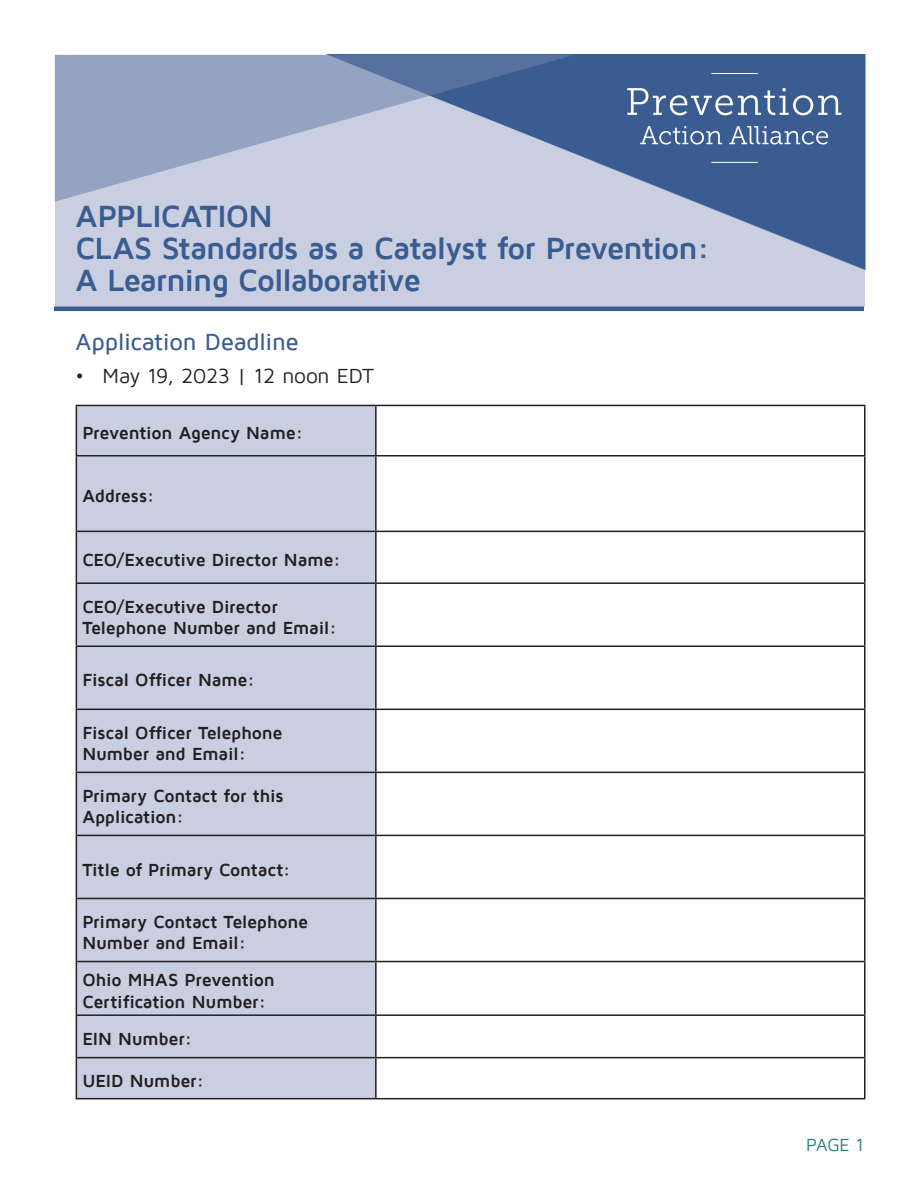
<style>
.page{position:relative;width:918px;height:1188px;background:#fff}
.page>*{position:absolute;margin:0;border:0;box-sizing:border-box;transform-origin:0 0}
.t1{font:700 31.5px "Maven Pro";letter-spacing:-.035em;color:#3a5c90}
.t2{font:500 24px "Maven Pro";letter-spacing:-.015em;color:#3a5c90}
.t3{font:21px "Maven Pro";letter-spacing:-.02em;color:#231f20}
.t4{font:700 18px "Maven Pro";letter-spacing:-.015em;color:#231f20}
.t5{font:18px "Maven Pro";color:#247e75}
</style>
<div class="page">
<div style="left:55px;top:55px;width:810px;height:252px;background:#c9cfe1"></div>
<svg style="left:326px;top:54px;width:540px;height:216px;fill:#3a5c90"></svg>
<svg style="left:55px;top:55px;width:519px;height:147px"></svg>
<hr style="left:54px;top:307px;width:810px;height:4px;background:#3a5c90">
<svg style="left:627px;top:88px;width:214px;height:27px;background:#6580a8"></svg>
<svg style="left:640px;top:126px;width:82px;height:19px;background:#6580a8"></svg>
<svg style="left:729px;top:126px;width:99px;height:19px;background:#6882aa"></svg>
<hr style="left:711px;top:73px;width:47px;height:1px;background:#fff">
<hr style="left:711px;top:162px;width:47px;height:1px;background:#fff">
<div style="left:77px;top:406px;width:298px;height:692px;background:#c9cfe1"></div>
<hr style="left:76px;top:405px;width:300px;height:1px;background:#231f20">
<hr style="left:76px;top:406px;width:1px;height:49px;background:#231f20">
<hr style="left:376px;top:405px;width:490px;height:1px;background:#231f20">
<hr style="left:375px;top:406px;width:2px;height:49px;background:#231f20">
<hr style="left:864px;top:406px;width:2px;height:49px;background:#231f20">
<hr style="left:76px;top:455px;width:300px;height:2px;background:#231f20">
<hr style="left:76px;top:457px;width:1px;height:74px;background:#231f20">
<hr style="left:376px;top:455px;width:490px;height:2px;background:#231f20">
<hr style="left:375px;top:457px;width:2px;height:74px;background:#231f20">
<hr style="left:864px;top:457px;width:2px;height:74px;background:#231f20">
<hr style="left:76px;top:531px;width:300px;height:1px;background:#231f20">
<hr style="left:76px;top:532px;width:1px;height:50px;background:#231f20">
<hr style="left:376px;top:531px;width:490px;height:1px;background:#231f20">
<hr style="left:375px;top:532px;width:2px;height:50px;background:#231f20">
<hr style="left:864px;top:532px;width:2px;height:50px;background:#231f20">
<hr style="left:76px;top:582px;width:300px;height:2px;background:#231f20">
<hr style="left:76px;top:584px;width:1px;height:62px;background:#231f20">
<hr style="left:376px;top:582px;width:490px;height:2px;background:#231f20">
<hr style="left:375px;top:584px;width:2px;height:62px;background:#231f20">
<hr style="left:864px;top:584px;width:2px;height:62px;background:#231f20">
<hr style="left:76px;top:646px;width:300px;height:1px;background:#231f20">
<hr style="left:76px;top:647px;width:1px;height:62px;background:#231f20">
<hr style="left:376px;top:646px;width:490px;height:1px;background:#231f20">
<hr style="left:375px;top:647px;width:2px;height:62px;background:#231f20">
<hr style="left:864px;top:647px;width:2px;height:62px;background:#231f20">
<hr style="left:76px;top:709px;width:300px;height:1px;background:#231f20">
<hr style="left:76px;top:710px;width:1px;height:62px;background:#231f20">
<hr style="left:376px;top:709px;width:490px;height:1px;background:#231f20">
<hr style="left:375px;top:710px;width:2px;height:62px;background:#231f20">
<hr style="left:864px;top:710px;width:2px;height:62px;background:#231f20">
<hr style="left:76px;top:772px;width:300px;height:1px;background:#231f20">
<hr style="left:76px;top:773px;width:1px;height:62px;background:#231f20">
<hr style="left:376px;top:772px;width:490px;height:1px;background:#231f20">
<hr style="left:375px;top:773px;width:2px;height:62px;background:#231f20">
<hr style="left:864px;top:773px;width:2px;height:62px;background:#231f20">
<hr style="left:76px;top:835px;width:300px;height:1px;background:#231f20">
<hr style="left:76px;top:836px;width:1px;height:62px;background:#231f20">
<hr style="left:376px;top:835px;width:490px;height:1px;background:#231f20">
<hr style="left:375px;top:836px;width:2px;height:62px;background:#231f20">
<hr style="left:864px;top:836px;width:2px;height:62px;background:#231f20">
<hr style="left:76px;top:898px;width:300px;height:1px;background:#231f20">
<hr style="left:76px;top:899px;width:1px;height:62px;background:#231f20">
<hr style="left:376px;top:898px;width:490px;height:1px;background:#231f20">
<hr style="left:375px;top:899px;width:2px;height:62px;background:#231f20">
<hr style="left:864px;top:899px;width:2px;height:62px;background:#231f20">
<hr style="left:76px;top:961px;width:300px;height:1px;background:#231f20">
<hr style="left:76px;top:962px;width:1px;height:52px;background:#231f20">
<hr style="left:376px;top:961px;width:490px;height:1px;background:#231f20">
<hr style="left:375px;top:962px;width:2px;height:52px;background:#231f20">
<hr style="left:864px;top:962px;width:2px;height:52px;background:#231f20">
<hr style="left:76px;top:1014px;width:300px;height:2px;background:#231f20">
<hr style="left:76px;top:1016px;width:1px;height:41px;background:#231f20">
<hr style="left:376px;top:1014px;width:490px;height:2px;background:#231f20">
<hr style="left:375px;top:1016px;width:2px;height:41px;background:#231f20">
<hr style="left:864px;top:1016px;width:2px;height:41px;background:#231f20">
<hr style="left:76px;top:1057px;width:300px;height:1px;background:#231f20">
<hr style="left:76px;top:1058px;width:1px;height:40px;background:#231f20">
<hr style="left:376px;top:1057px;width:490px;height:1px;background:#231f20">
<hr style="left:375px;top:1058px;width:2px;height:40px;background:#231f20">
<hr style="left:864px;top:1058px;width:2px;height:40px;background:#231f20">
<hr style="left:76px;top:1098px;width:300px;height:1px;background:#231f20">
<hr style="left:376px;top:1098px;width:490px;height:1px;background:#231f20">
<p class="t1" style="left:76px;top:200px;width:199px">APPLICATION</p>
<p class="t1" style="left:76px;top:232px;width:636px">CLAS Standards as a Catalyst for Prevention:</p>
<p class="t1" style="left:76px;top:264px;width:347px">A Learning Collaborative</p>
<p class="t2" style="left:76px;top:329px;width:225px">Application Deadline</p>
<p class="t3" style="left:76px;top:365px;width:300px">• May 19, 2023 | 12 noon EDT</p>
<p class="t4" style="left:82px;top:424px;width:222px">Prevention Agency Name:</p>
<p class="t4" style="left:82px;top:487px;width:73px">Address:</p>
<p class="t4" style="left:82px;top:550px;width:260px">CEO/Executive Director Name:</p>
<p class="t4" style="left:82px;top:597px;width:197px">CEO/Executive Director</p>
<p class="t4" style="left:82px;top:619px;width:256px">Telephone Number and Email:</p>
<p class="t4" style="left:82px;top:671px;width:174px">Fiscal Officer Name:</p>
<p class="t4" style="left:82px;top:723px;width:202px">Fiscal Officer Telephone</p>
<p class="t4" style="left:82px;top:745px;width:165px">Number and Email:</p>
<p class="t4" style="left:82px;top:786px;width:203px">Primary Contact for this</p>
<p class="t4" style="left:82px;top:808px;width:103px">Application:</p>
<p class="t4" style="left:82px;top:860px;width:210px">Title of Primary Contact:</p>
<p class="t4" style="left:82px;top:912px;width:227px">Primary Contact Telephone</p>
<p class="t4" style="left:82px;top:934px;width:165px">Number and Email:</p>
<p class="t4" style="left:82px;top:971px;width:194px">Ohio MHAS Prevention</p>
<p class="t4" style="left:82px;top:992px;width:185px">Certification Number:</p>
<p class="t4" style="left:82px;top:1030px;width:111px">EIN Number:</p>
<p class="t4" style="left:82px;top:1071px;width:123px">UEID Number:</p>
<p class="t5" style="left:806px;top:1136px;width:59px">PAGE 1</p>
</div>
